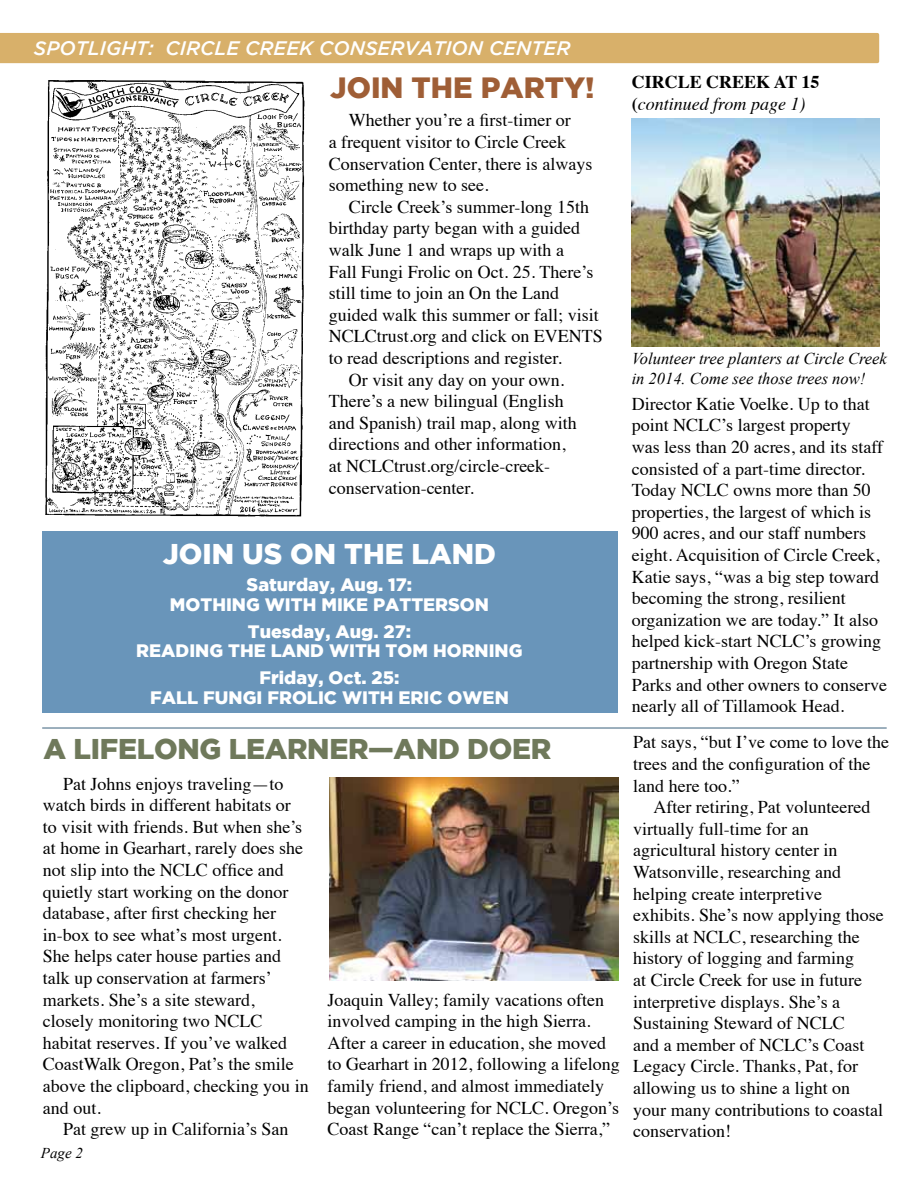
<style>
.page{position:relative;width:918px;height:1188px;background:#fff}
.page>*{position:absolute;margin:0;border:0;box-sizing:border-box;transform-origin:0 0}
.t1{font:900 29.25px "Gotham";color:#9f5e36}
.t2{font:900 28.5px "Gotham";letter-spacing:-.01em;color:#6f795b}
.t3{font:900 28.5px "Gotham";color:#fff}
.t4{font:italic 500 19.5px "Gotham";color:#fff}
.t5{font:18px/21.6px "Times";color:#000}
.t6{font:900 18px/19.5px "Gotham";color:#fff;text-align:center}
.t7{font:italic 18px/21.6px "Times";color:#000}
.t8{font:italic 16.5px/19.8px "Times New Roman";color:#000}
.t9{font:italic 15px "Times New Roman";color:#000}
.s1{font-weight:700;font-style:normal}
</style>
<div class="page">
<img style="left:329px;top:777px;width:289px;height:204px">
<div style="left:0;top:33px;width:879px;height:30px;background:#d8b06a"></div>
<hr style="left:42px;top:728px;width:845px;height:1px;background:#3b607c">
<img style="left:45px;top:80px;width:260px;height:437px">
<img style="left:632px;top:119px;width:247px;height:228px">
<div style="left:42px;top:531px;width:576px;height:182px;background:#6995ba"></div>
<p class="t4" style="left:34px;top:37px;width:538px">SPOTLIGHT: CIRCLE CREEK CONSERVATION CENTER</p>
<h1 class="t1" style="left:330px;top:71px;width:266px">JOIN THE PARTY!</h1>
<p class="t5" style="left:329px;top:108px;width:265px;text-indent:20px">Whether you’re a first-timer or<br>a frequent visitor to Circle Creek<br>Conservation Center, there is always something new to see.</p>
<p class="t5" style="left:349px;top:194px;width:242px">Circle Creek’s summer-long 15th</p>
<p class="t5" style="left:329px;top:216px;width:253px">birthday party began with a guided</p>
<p class="t5" style="left:329px;top:238px;width:237px">walk June 1 and wraps up with a</p>
<p class="t5" style="left:329px;top:259px;width:266px">Fall Fungi Frolic on Oct. 25. There’s</p>
<p class="t5" style="left:329px;top:281px;width:232px">still time to join an On the Land</p>
<p class="t5" style="left:329px;top:302px;width:272px">guided walk this summer or fall; visit</p>
<p class="t5" style="left:329px;top:324px;width:276px">NCLCtrust.org and click on EVENTS</p>
<p class="t5" style="left:329px;top:346px;width:235px">to read descriptions and register.</p>
<p class="t5" style="left:349px;top:367px;width:217px">Or visit any day on your own.</p>
<p class="t5" style="left:329px;top:389px;width:236px">There’s a new bilingual (English</p>
<p class="t5" style="left:329px;top:410px;width:249px">and Spanish) trail map, along with</p>
<p class="t5" style="left:329px;top:432px;width:238px">directions and other information,</p>
<p class="t5" style="left:329px;top:454px;width:223px">at NCLCtrust.org/circle-creek-</p>
<p class="t5" style="left:329px;top:475px;width:147px">conservation-center.</p>
<h2 class="t3" style="left:163px;top:538px;width:335px">JOIN US ON THE LAND</h2>
<p class="t6" style="left:170px;top:575px;width:321px">Saturday, Aug. 17:<br>MOTHING WITH MIKE PATTERSON</p>
<p class="t6" style="left:136px;top:621px;width:388px">Tuesday, Aug. 27:<br>READING THE LAND WITH TOM HORNING</p>
<p class="t6" style="left:150px;top:668px;width:360px">Friday, Oct. 25:<br>FALL FUNGI FROLIC WITH ERIC OWEN</p>
<h2 class="t2" style="left:44px;top:732px;width:509px">A LIFELONG LEARNER—AND DOER</h2>
<p class="t5" style="left:43px;top:771px;width:267px;text-indent:20px">Pat Johns enjoys traveling—to watch birds in different habitats or to visit with friends. But when she’s at home in Gearhart, rarely does she not slip into the NCLC office and quietly start working on the donor database, after first checking her in-box to see what’s most urgent.<br>She helps cater house parties and talk up conservation at farmers’ markets. She’s a site steward, closely monitoring two NCLC habitat reserves. If you’ve walked<br>CoastWalk Oregon, Pat’s the smile above the clipboard, checking you in and out.</p>
<p class="t5" style="left:63px;top:1117px;width:227px">Pat grew up in California’s San</p>
<p class="t5" style="left:328px;top:987px;width:294px">Joaquin Valley; family vacations often involved camping in the high Sierra.<br>After a career in education, she moved to Gearhart in 2012, following a lifelong family friend, and almost immediately began volunteering for NCLC. Oregon’s Coast Range “can’t replace the Sierra,”</p>
<p class="t9" style="left:41px;top:1143px;width:44px">Page 2</p>
<p class="t7" style="left:632px;top:70px;width:189px"><span class="s1">CIRCLE CREEK AT 15 (</span>continued from page 1)</p>
<p class="t8" style="left:632px;top:348px;width:257px">Volunteer tree planters at Circle Creek in 2014. Come see those trees now!</p>
<p class="t5" style="left:632px;top:391px;width:257px">Director Katie Voelke. Up to that point NCLC’s largest property<br>was less than 20 acres, and its staff consisted of a part-time director.<br>Today NCLC owns more than 50 properties, the largest of which is<br>900 acres, and our staff numbers eight. Acquisition of Circle Creek,<br>Katie says, “was a big step toward becoming the strong, resilient organization we are today.” It also helped kick-start NCLC’s growing partnership with Oregon State<br>Parks and other owners to conserve nearly all of Tillamook Head.</p>
<p class="t5" style="left:633px;top:730px;width:257px">Pat says, “but I’ve come to love the trees and the configuration of the land here too.”</p>
<p class="t5" style="left:633px;top:795px;width:252px;text-indent:20px">After retiring, Pat volunteered virtually full-time for an agricultural history center in<br>Watsonville, researching and helping create interpretive exhibits. She’s now applying those skills at NCLC, researching the history of logging and farming<br>at Circle Creek for use in future interpretive displays. She’s a<br>Sustaining Steward of NCLC<br>and a member of NCLC’s Coast<br>Legacy Circle. Thanks, Pat, for allowing us to shine a light on your many contributions to coastal conservation!</p>
</div>
